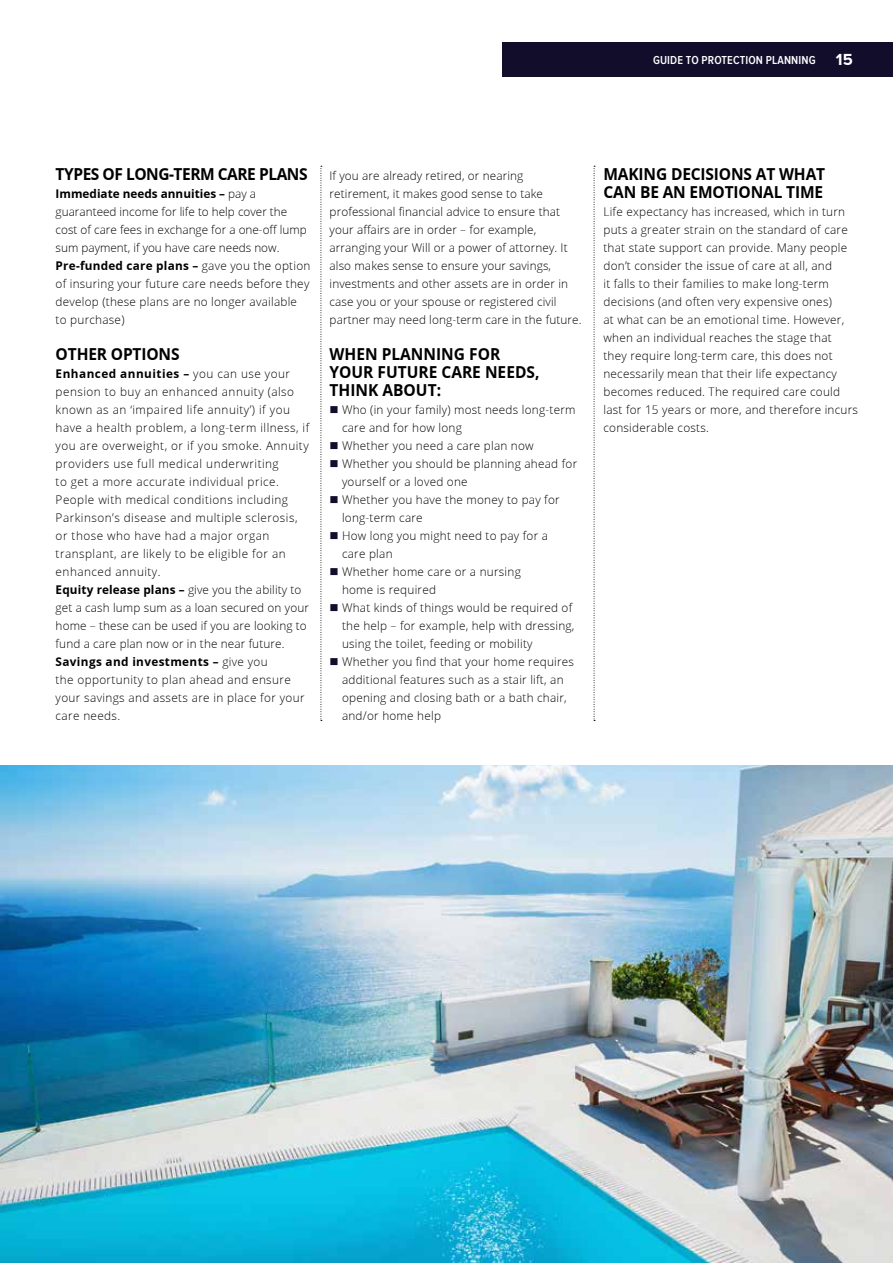
<style>
.page{position:relative;width:893px;height:1263px;background:#fff}
.page>*{position:absolute;margin:0;border:0;box-sizing:border-box;transform-origin:0 0}
.t1{font:700 16.5px/18px "Open Sans";letter-spacing:-.01em;color:#000;scale:.94 1}
.t2{font:700 16.5px "Open Sans";letter-spacing:-.03em;color:#000;scale:.94 1}
.t3{font:300 12px/18px "Open Sans";letter-spacing:.02em;color:#000}
.t4{font:300 12px/18px "Open Sans";letter-spacing:.04em;color:#000}
.t5{font:300 12px/18px "Open Sans";color:#000}
.t6{font:600 12px "Proxima Nova Cond";letter-spacing:.01em;color:#fff}
.s1{font-family:"Proxima Nova";font-weight:700;font-size:16.5px}
.s2{font-weight:700}
.s3{color:#130d2c}
</style>
<div class="page">
<img style="left:1px;top:765px;width:892px;height:498px">
<div style="left:503px;top:43px;width:390px;height:34px;background:#130d2c"></div>
<svg style="left:321px;top:166px;width:1px;height:555px"></svg>
<svg style="left:594px;top:166px;width:1px;height:555px"></svg>
<p class="t6" style="left:653px;top:55px;width:201px">GUIDE TO PROTECTION PLANNING <span class="s1">15</span></p>
<h1 class="t2" style="left:56px;top:162px;width:270px">TYPES OF LONG-TERM CARE PLANS</h1>
<p class="t5" style="left:56px;top:184px;width:256px"><span class="s2">Immediate needs annuities –</span> pay a guaranteed income for life to help cover the cost of care fees in exchange for a one-off lump sum payment, if you have care needs now.<br><span class="s2">Pre-funded care plans –</span> gave you the option of insuring your future care needs before they develop (these plans are no longer available to purchase)</p>
<h1 class="t1" style="left:56px;top:345px;width:133px">OTHER OPTIONS</h1>
<p class="t4" style="left:56px;top:364px;width:255px"><span class="s2">Enhanced annuities –</span> you can use your pension to buy an enhanced annuity (also known as an ‘impaired life annuity’) if you have a health problem, a long-term illness, if you are overweight, or if you smoke. Annuity providers use full medical underwriting<br>to get a more accurate individual price.<br>People with medical conditions including Parkinson’s disease and multiple sclerosis, or those who have had a major organ transplant, are likely to be eligible for an enhanced annuity.<br><span class="s2">Equity release plans –</span> give you the ability to get a cash lump sum as a loan secured on your home – these can be used if you are looking to fund a care plan now or in the near future.<br><span class="s2">Savings and investments –</span> give you<br>the opportunity to plan ahead and ensure your savings and assets are in place for your care needs.</p>
<p class="t3" style="left:330px;top:166px;width:254px">If you are already retired, or nearing retirement, it makes good sense to take professional financial advice to ensure that your affairs are in order – for example, arranging your Will or a power of attorney. It also makes sense to ensure your savings, investments and other assets are in order in case you or your spouse or registered civil partner may need long-term care in the future.</p>
<h1 class="t1" style="left:330px;top:345px;width:225px">WHEN PLANNING FOR<br>YOUR FUTURE CARE NEEDS,<br>THINK ABOUT:</h1>
<p class="t3" style="left:342px;top:400px;width:235px;text-indent:-12px"><span class="s3">■</span> Who (in your family) most needs long-term care and for how long</p>
<p class="t3" style="left:330px;top:436px;width:206px"><span class="s3">■</span> Whether you need a care plan now</p>
<p class="t3" style="left:342px;top:454px;width:237px;text-indent:-12px"><span class="s3">■</span> Whether you should be planning ahead for yourself or a loved one</p>
<p class="t3" style="left:342px;top:490px;width:219px;text-indent:-12px"><span class="s3">■</span> Whether you have the money to pay for long-term care</p>
<p class="t3" style="left:342px;top:526px;width:208px;text-indent:-12px"><span class="s3">■</span> How long you might need to pay for a care plan</p>
<p class="t3" style="left:342px;top:562px;width:180px;text-indent:-12px"><span class="s3">■</span> Whether home care or a nursing home is required</p>
<p class="t3" style="left:342px;top:598px;width:234px;text-indent:-12px"><span class="s3">■</span> What kinds of things would be required of the help – for example, help with dressing, using the toilet, feeding or mobility</p>
<p class="t3" style="left:342px;top:652px;width:234px;text-indent:-12px"><span class="s3">■</span> Whether you find that your home requires additional features such as a stair lift, an opening and closing bath or a bath chair, and/or home help</p>
<h1 class="t1" style="left:603px;top:165px;width:237px">MAKING DECISIONS AT WHAT<br>CAN BE AN EMOTIONAL TIME</h1>
<p class="t3" style="left:603px;top:202px;width:256px">Life expectancy has increased, which in turn puts a greater strain on the standard of care that state support can provide. Many people don’t consider the issue of care at all, and<br>it falls to their families to make long-term decisions (and often very expensive ones)<br>at what can be an emotional time. However, when an individual reaches the stage that they require long-term care, this does not necessarily mean that their life expectancy becomes reduced. The required care could last for 15 years or more, and therefore incurs considerable costs.</p>
</div>
